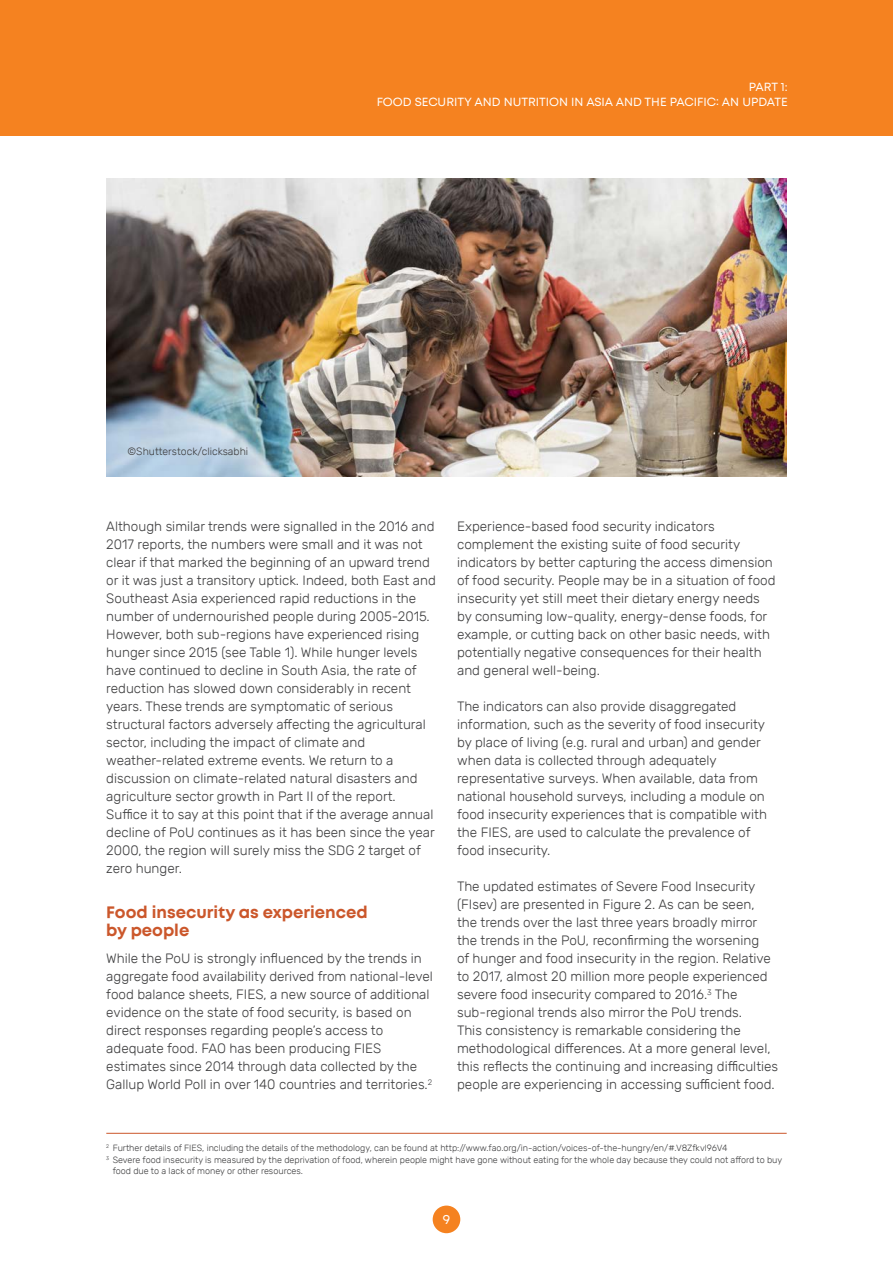
<style>
.page{position:relative;width:893px;height:1263px;background:#fff}
.page>*{position:absolute;margin:0;border:0;box-sizing:border-box;transform-origin:0 0}
.t1{font:700 16.5px/18px "Mont";color:#cb572b}
.t2{font:300 13.5px/18px "Rubik";color:#3e3e3f}
.t3{font:13.5px "Mont";color:#fff}
.t4{font:12px/15px "Mont";color:#fff;text-align:right}
.t5{font:300 10.5px "Rubik";color:#3e3e3f}
.t6{font:300 9px/10.5px "Rubik";color:#3e3e3f}
</style>
<div class="page">
<div style="left:433px;top:1205px;width:27px;height:28px;background:#f58220;border-radius:50%"></div>
<div style="left:0;top:0;width:893px;height:136px;background:#f58220"></div>
<img style="left:106px;top:179px;width:681px;height:297px">
<hr style="left:106px;top:1133px;width:681px;height:1px;background:#cb572b">
<p class="t4" style="left:377px;top:80px;width:413px">PART 1:<br>FOOD SECURITY AND NUTRITION IN ASIA AND THE PACIFIC: AN UPDATE</p>
<p class="t5" style="left:128px;top:445px;width:122px">©Shutterstock/clicksabhi</p>
<p class="t2" style="left:106px;top:518px;width:331px">Although similar trends were signalled in the 2016 and 2017 reports, the numbers were small and it was not clear if that marked the beginning of an upward trend or it was just a transitory uptick. Indeed, both East and Southeast Asia experienced rapid reductions in the number of undernourished people during 2005-2015.<br>However, both sub-regions have experienced rising hunger since 2015 (see Table 1). While hunger levels have continued to decline in South Asia, the rate of reduction has slowed down considerably in recent years. These trends are symptomatic of serious structural factors adversely affecting the agricultural sector, including the impact of climate and weather-related extreme events. We return to a discussion on climate-related natural disasters and agriculture sector growth in Part II of the report.<br>Suffice it to say at this point that if the average annual decline of PoU continues as it has been since the year 2000, the region will surely miss the SDG 2 target of zero hunger.</p>
<p class="t1" style="left:106px;top:904px;width:263px">Food insecurity as experienced by people</p>
<p class="t2" style="left:106px;top:950px;width:328px">While the PoU is strongly influenced by the trends in aggregate food availability derived from national-level food balance sheets, FIES, a new source of additional evidence on the state of food security, is based on direct responses regarding people’s access to adequate food. FAO has been producing FIES estimates since 2014 through data collected by the Gallup World Poll in over 140 countries and territories.<sup>2</sup></p>
<p class="t2" style="left:457px;top:518px;width:320px">Experience-based food security indicators complement the existing suite of food security indicators by better capturing the access dimension of food security. People may be in a situation of food insecurity yet still meet their dietary energy needs by consuming low-quality, energy-dense foods, for example, or cutting back on other basic needs, with potentially negative consequences for their health and general well-being.</p>
<p class="t2" style="left:457px;top:698px;width:311px">The indicators can also provide disaggregated information, such as the severity of food insecurity by place of living (e.g. rural and urban) and gender when data is collected through adequately representative surveys. When available, data from national household surveys, including a module on food insecurity experiences that is compatible with the FIES, are used to calculate the prevalence of food insecurity.</p>
<p class="t2" style="left:457px;top:878px;width:323px">The updated estimates of Severe Food Insecurity (FIsev) are presented in Figure 2. As can be seen,<br>the trends over the last three years broadly mirror the trends in the PoU, reconfirming the worsening<br>of hunger and food insecurity in the region. Relative to 2017, almost 20 million more people experienced severe food insecurity compared to 2016.<sup>3</sup> The sub-regional trends also mirror the PoU trends.<br>This consistency is remarkable considering the methodological differences. At a more general level, this reflects the continuing and increasing difficulties people are experiencing in accessing sufficient food.</p>
<p class="t6" style="left:106px;top:1142px;width:623px"><sup>2</sup> Further details of FIES, including the details of the methodology, can be found at http://www.fao.org/in-action/voices-of-the-hungry/en/#.V8Zfkvl96V4</p>
<p class="t6" style="left:113px;top:1155px;width:671px;text-indent:-6px"><sup>3</sup> Severe food insecurity is measured by the deprivation of food, wherein people might have gone without eating for the whole day because they could not afford to buy food due to a lack of money or other resources.</p>
<p class="t3" style="left:443px;top:1213px;width:9px">9</p>
</div>
